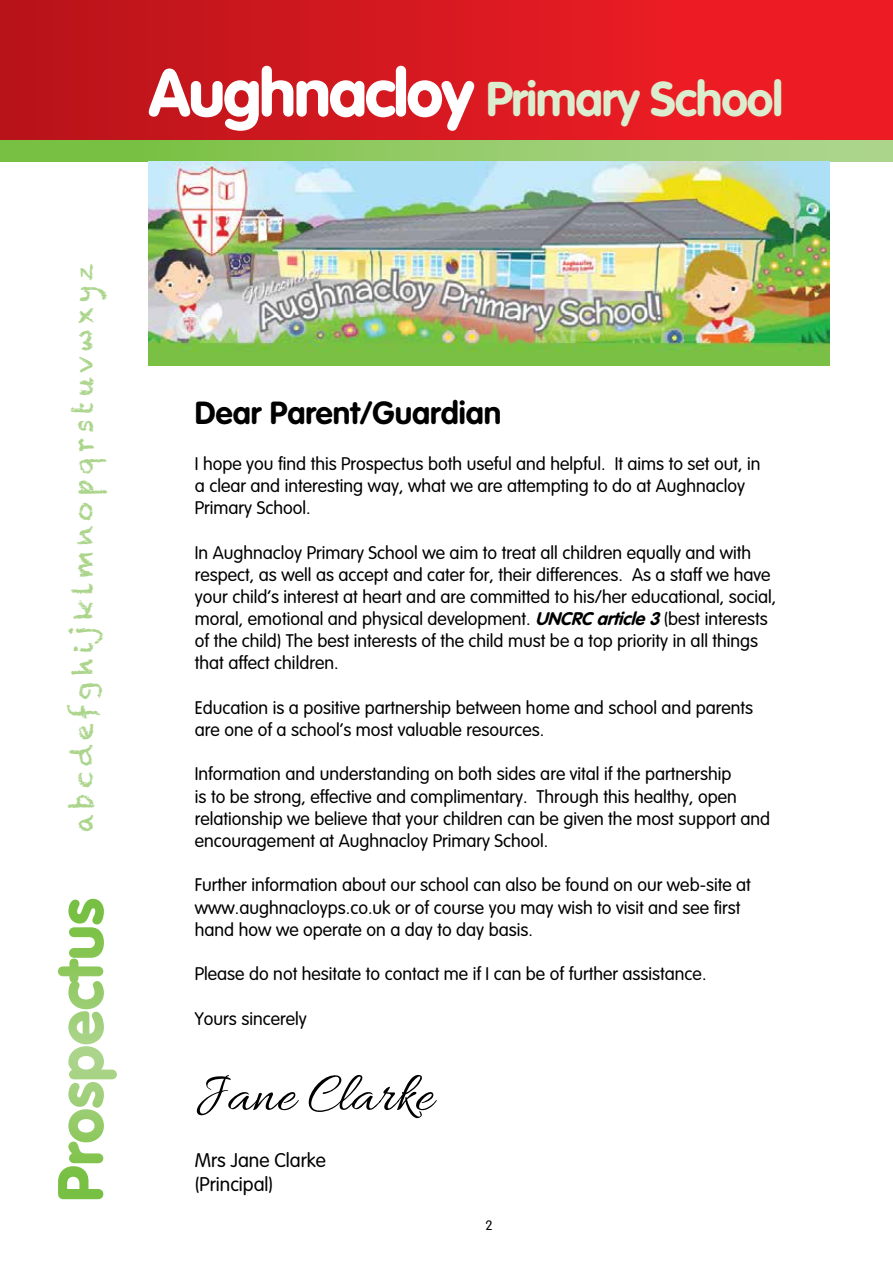
<style>
.page{position:relative;width:893px;height:1263px;background:#fff}
.page>*{position:absolute;margin:0;border:0;box-sizing:border-box;transform-origin:0 0}
.t1{font:57px "Allura";color:#000}
.t2{font:700 48px "VAG Rounded";letter-spacing:-.025em;color:#dcedcf}
.t3{font:700 31.5px "VAG Rounded";color:#000}
.t4{font:27px "Chalkduster";letter-spacing:.2em;color:#acd58c}
.t5{font:300 19.5px/24px "VAG Rounded";color:#000}
.t6{font:300 18px/22.2px "VAG Rounded";color:#000}
.t7{font:300 13.5px "VAG Rounded";color:#000}
.s1{font-weight:900;font-size:65.55px;color:#fff}
.s2{font-weight:700;font-style:italic}
</style>
<div class="page">
<div style="left:0;top:0;width:893px;height:140px;background:linear-gradient(to right,#b9141a,#f61e26)"></div>
<svg style="left:58px;top:899px;width:59px;height:300px"></svg>
<div style="left:0;top:140px;width:893px;height:22px;background:linear-gradient(to right,#73be3a,#b2d794)"></div>
<img style="left:149px;top:162px;width:680px;height:204px">
<h2 class="t2" style="left:149px;top:71px;width:636px"><span class="s1">Aughnacloy</span> Primary School</h2>
<h3 class="t4" style="left:67px;top:832px;width:570px;rotate:-90deg">abcdefghijklmnopqrstuvwxyz</h3>
<h3 class="t3" style="left:195px;top:394px;width:308px">Dear Parent/Guardian</h3>
<p class="t6" style="left:195px;top:452px;width:567px">I hope you find this Prospectus both useful and helpful. It aims to set out, in a clear and interesting way, what we are attempting to do at Aughnacloy<br>Primary School.</p>
<p class="t6" style="left:195px;top:541px;width:583px">In Aughnacloy Primary School we aim to treat all children equally and with respect, as well as accept and cater for, their differences. As a staff we have your child’s interest at heart and are committed to his/her educational, social, moral, emotional and physical development. <span class="s2">UNCRC article3</span>(best interests of the child) The best interests of the child must be a top priority in all things that affect children.</p>
<p class="t6" style="left:195px;top:696px;width:560px">Education is a positive partnership between home and school and parents are one of a school’s most valuable resources.</p>
<p class="t6" style="left:195px;top:763px;width:577px">Information and understanding on both sides are vital if the partnership<br>is to be strong, effective and complimentary. Through this healthy, open relationship we believe that your children can be given the most support and encouragement at Aughnacloy Primary School.</p>
<p class="t6" style="left:195px;top:874px;width:557px">Further information about our school can also be found on our web-site at www.aughnacloyps.co.uk or of course you may wish to visit and see first hand how we operate on a day to day basis.</p>
<p class="t6" style="left:195px;top:963px;width:513px">Please do not hesitate to contact me if I can be of further assistance.</p>
<p class="t6" style="left:195px;top:1007px;width:113px">Yours sincerely</p>
<h1 class="t1" style="left:195px;top:1063px;width:240px">Jane Clarke</h1>
<p class="t5" style="left:195px;top:1148px;width:133px">Mrs Jane Clarke (Principal)</p>
<p class="t7" style="left:485px;top:1217px;width:9px">2</p>
</div>
